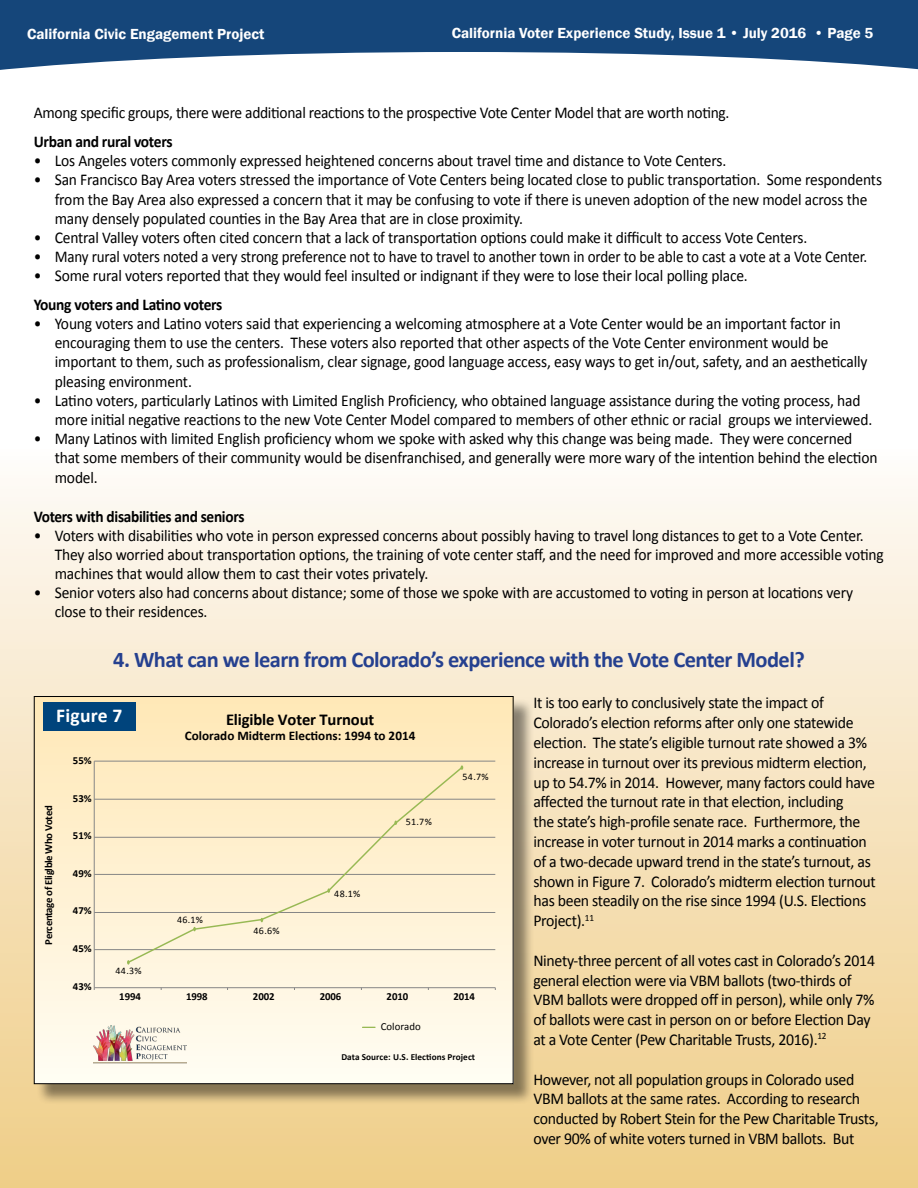
<style>
.page{position:relative;width:918px;height:1188px;background:#fff}
.page>*{position:absolute;margin:0;border:0;box-sizing:border-box;transform-origin:0 0}
.t1{font:700 22.5px "Calibri";letter-spacing:-.025em;color:#25408f}
.t2{font:700 19.65px "Calibri";letter-spacing:.01em;color:#fff}
.t3{font:700 16.65px "Calibri";letter-spacing:-.01em;color:#000}
.t4{font:16.5px/19px "Calibri";letter-spacing:-.015em;color:#000;scale:.94 1}
.t5{font:16.5px/19.8px "Calibri";letter-spacing:-.015em;color:#000;scale:.96 1}
.t6{font:700 16.5px "Calibri";letter-spacing:-.02em;color:#000;scale:.94 1}
.t7{font:700 16.5px "Calibri";letter-spacing:-.02em;color:#000;scale:.93 1}
.t8{font:600 15px "Franklin Gothic";color:#fff}
.t9{font:700 13.2px "Calibri";color:#000}
.t10{font:700 10.8px "Calibri";letter-spacing:-.005em;color:#000}
.t11{font:700 10.8px "Calibri";letter-spacing:-.03em;color:#000}
.t12{font:10.8px "Calibri";color:#000}
.t13{font:10.05px "Calibri";letter-spacing:.03em;color:#000}
.t14{font:700 9.3px "Calibri";letter-spacing:.005em;color:#000}
</style>
<div class="page">
<div style="left:0;top:258px;width:918px;height:930px;background:linear-gradient(to bottom,#fff,#efcd89)"></div>
<svg style="left:0;top:0;width:918px;height:70px;fill:#15467a"></svg>
<div style="left:36px;top:699px;width:498px;height:406px;background:#000;opacity:.45"></div>
<div style="left:34px;top:697px;width:479px;height:387px;background:linear-gradient(to bottom,#ffe8b6,#fffcf3)"></div>
<hr style="left:94px;top:987px;width:401px;height:1px;background:#868686">
<hr style="left:94px;top:949px;width:401px;height:1px;background:#868686">
<hr style="left:94px;top:912px;width:401px;height:1px;background:#868686">
<hr style="left:94px;top:874px;width:401px;height:1px;background:#868686">
<hr style="left:94px;top:837px;width:401px;height:1px;background:#868686">
<hr style="left:94px;top:799px;width:401px;height:1px;background:#868686">
<hr style="left:94px;top:761px;width:401px;height:1px;background:#868686">
<hr style="left:94px;top:761px;width:1px;height:227px;background:#868686">
<svg style="left:126px;top:765px;width:338px;height:199px"></svg>
<svg style="left:363px;top:1027px;width:12px;height:1px"></svg>
<svg style="left:127px;top:960px;width:3px;height:5px"></svg>
<svg style="left:193px;top:927px;width:3px;height:4px"></svg>
<svg style="left:327px;top:888px;width:3px;height:5px"></svg>
<svg style="left:394px;top:821px;width:3px;height:4px"></svg>
<div style="left:43px;top:703px;width:92px;height:28px;background:#00447c"></div>
<img style="left:93px;top:1025px;width:94px;height:38px">
<p class="t8" style="left:27px;top:25px;width:239px">California Civic Engagement Project</p>
<p class="t8" style="left:452px;top:23px;width:423px">California Voter Experience Study, Issue 1 • July 2016 • Page 5</p>
<p class="t4" style="left:34px;top:103px;width:742px">Among specific groups, there were additional reactions to the prospective Vote Center Model that are worth noting.</p>
<p class="t6" style="left:34px;top:131px;width:149px">Urban and rural voters</p>
<p class="t4" style="left:34px;top:151px;width:738px">• Los Angeles voters commonly expressed heightened concerns about travel time and distance to Vote Centers.</p>
<p class="t4" style="left:55px;top:171px;width:882px;text-indent:-21px">• San Francisco Bay Area voters stressed the importance of Vote Centers being located close to public transportation. Some respondents from the Bay Area also expressed a concern that it may be confusing to vote if there is uneven adoption of the new model across the many densely populated counties in the Bay Area that are in close proximity.</p>
<p class="t4" style="left:34px;top:228px;width:824px">• Central Valley voters often cited concern that a lack of transportation options could make it difficult to access Vote Centers.</p>
<p class="t4" style="left:34px;top:247px;width:888px">• Many rural voters noted a very strong preference not to have to travel to another town in order to be able to cast a vote at a Vote Center.</p>
<p class="t4" style="left:34px;top:266px;width:761px">• Some rural voters reported that they would feel insulted or indignant if they were to lose their local polling place.</p>
<p class="t6" style="left:34px;top:294px;width:202px">Young voters and Latino voters</p>
<p class="t4" style="left:55px;top:314px;width:866px;text-indent:-21px">• Young voters and Latino voters said that experiencing a welcoming atmosphere at a Vote Center would be an important factor in encouraging them to use the centers. These voters also reported that other aspects of the Vote Center environment would be important to them, such as professionalism, clear signage, good language access, easy ways to get in/out, safety, and an aesthetically pleasing environment.</p>
<p class="t4" style="left:55px;top:391px;width:871px;text-indent:-21px">• Latino voters, particularly Latinos with Limited English Proficiency, who obtained language assistance during the voting process, had more initial negative reactions to the new Vote Center Model compared to members of other ethnic or racial groups we interviewed.</p>
<p class="t4" style="left:55px;top:429px;width:877px;line-height:19.5px;text-indent:-21px">• Many Latinos with limited English proficiency whom we spoke with asked why this change was being made. They were concerned that some members of their community would be disenfranchised, and generally were more wary of the intention behind the election model.</p>
<p class="t7" style="left:34px;top:506px;width:228px">Voters with disabilities and seniors</p>
<p class="t4" style="left:55px;top:526px;width:883px;text-indent:-21px">• Voters with disabilities who vote in person expressed concerns about possibly having to travel long distances to get to a Vote Center.<br>They also worried about transportation options, the training of vote center staff, and the need for improved and more accessible voting machines that would allow them to cast their votes privately.</p>
<p class="t4" style="left:55px;top:583px;width:851px;text-indent:-21px">• Senior voters also had concerns about distance; some of those we spoke with are accustomed to voting in person at locations very close to their residences.</p>
<h1 class="t1" style="left:113px;top:645px;width:693px">4. What can we learn from Colorado’s experience with the Vote Center Model?</h1>
<p class="t2" style="left:56px;top:703px;width:68px">Figure 7</p>
<p class="t10" style="left:73px;top:753px;width:20px">55%</p>
<p class="t11" style="left:42px;top:945px;width:141px;rotate:-90deg">Percentage of Eliglble Who Voted</p>
<p class="t10" style="left:73px;top:791px;width:20px">53%</p>
<p class="t10" style="left:73px;top:829px;width:20px">51%</p>
<p class="t10" style="left:73px;top:867px;width:20px">49%</p>
<p class="t10" style="left:73px;top:904px;width:20px">47%</p>
<p class="t10" style="left:73px;top:942px;width:20px">45%</p>
<p class="t10" style="left:73px;top:980px;width:20px">43%</p>
<p class="t13" style="left:116px;top:964px;width:28px">44.3%</p>
<p class="t3" style="left:226px;top:709px;width:150px">Eligible Voter Turnout</p>
<p class="t9" style="left:185px;top:727px;width:232px">Colorado Midterm Elections: 1994 to 2014</p>
<p class="t13" style="left:177px;top:914px;width:28px">46.1%</p>
<p class="t13" style="left:254px;top:924px;width:28px">46.6%</p>
<p class="t13" style="left:334px;top:888px;width:28px">48.1%</p>
<p class="t13" style="left:406px;top:815px;width:28px">51.7%</p>
<p class="t13" style="left:463px;top:770px;width:28px">54.7%</p>
<p class="t10" style="left:119px;top:990px;width:23px">1994</p>
<p class="t10" style="left:186px;top:990px;width:23px">1998</p>
<p class="t10" style="left:253px;top:990px;width:23px">2002</p>
<p class="t10" style="left:320px;top:990px;width:23px">2006</p>
<p class="t10" style="left:387px;top:990px;width:23px">2010</p>
<p class="t10" style="left:453px;top:990px;width:23px">2014</p>
<p class="t12" style="left:381px;top:1020px;width:41px">Colorado</p>
<p class="t14" style="left:341px;top:1051px;width:135px">Data Source: U.S. Elections Project</p>
<p class="t5" style="left:533px;top:693px;width:358px">It is too early to conclusively state the impact of Colorado’s election reforms after only one statewide election. The state’s eligible turnout rate showed a 3% increase in turnout over its previous midterm election, up to 54.7% in 2014. However, many factors could have affected the turnout rate in that election, including<br>the state’s high-profile senate race. Furthermore, the increase in voter turnout in 2014 marks a continuation of a two-decade upward trend in the state’s turnout, as shown in Figure 7. Colorado’s midterm election turnout has been steadily on the rise since 1994 (U.S. Elections Project).<sup>11</sup></p>
<p class="t5" style="left:533px;top:950px;width:357px">Ninety-three percent of all votes cast in Colorado’s 2014 general election were via VBM ballots (two-thirds of VBM ballots were dropped off in person), while only 7% of ballots were cast in person on or before Election Day at a Vote Center (Pew Charitable Trusts, 2016).<sup>12</sup></p>
<p class="t5" style="left:533px;top:1069px;width:361px">However, not all population groups in Colorado used VBM ballots at the same rates. According to research conducted by Robert Stein for the Pew Charitable Trusts, over 90% of white voters turned in VBM ballots. But</p>
</div>
